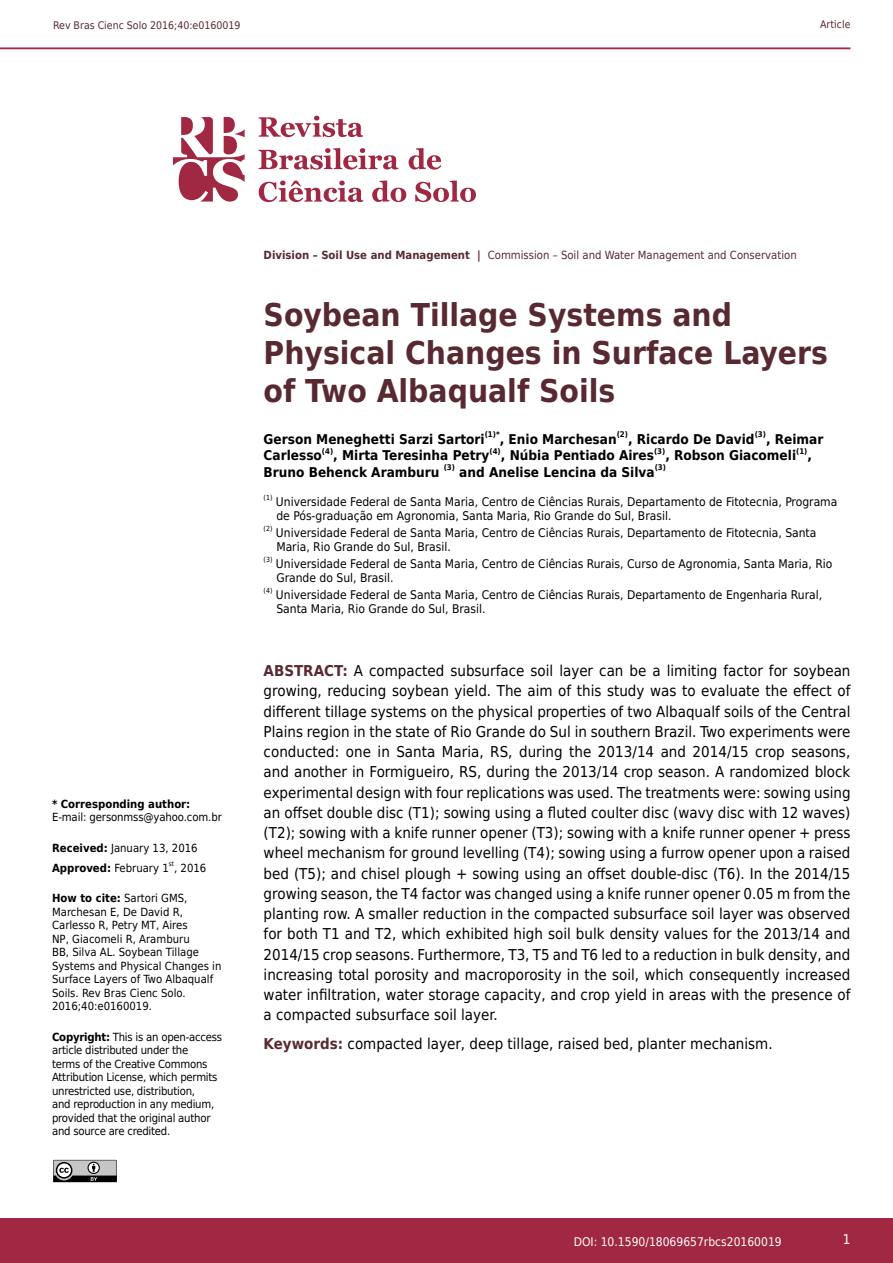
<style>
.page{position:relative;width:893px;height:1263px;background:#fff}
.page>*{position:absolute;margin:0;border:0;box-sizing:border-box;transform-origin:0 0}
.t1{font:700 31.5px/37.8px "DejaVu Sans Condensed";color:#582931}
.t2{font:15px/20.2px "DejaVu Sans Condensed";color:#000;text-align:justify}
.t3{font:700 13.5px "DejaVu Sans Condensed";color:#000}
.t4{font:13.5px "DejaVu Sans Condensed";color:#fff}
.t5{font:12px/14.4px "DejaVu Sans Condensed";color:#000}
.t6{font:12px "DejaVu Sans Condensed";color:#fff}
.t7{font:11.25px/13.5px "DejaVu Sans Condensed";letter-spacing:-.02em;color:#000}
.t8{font:11.25px/13.5px "DejaVu Sans Condensed";color:#000}
.t9{font:11.25px "DejaVu Sans Condensed";color:#582931}
.t10{font:700 11.25px "DejaVu Sans Condensed";color:#000}
.t11{font:10.5px "DejaVu Sans Condensed";color:#582931}
.t12{font:700 7.8px "DejaVu Sans Condensed";color:#000}
.t13{font:6.9px "DejaVu Sans Condensed";color:#000}
.t14{font:6.45px "DejaVu Sans Condensed";color:#000}
.s1{font-weight:700}
.s2{font-weight:700;color:#582931}
</style>
<div class="page">
<hr style="left:0;top:47px;width:850px;height:2px;background:#a02842">
<svg style="left:53px;top:1160px;width:64px;height:22px"></svg>
<div style="left:0;top:1218px;width:893px;height:45px;background:#a02842"></div>
<svg style="left:173px;top:115px;width:303px;height:88px"></svg>
<p class="t11" style="left:53px;top:17px;width:189px">Rev Bras Cienc Solo 2016;40:e0160019</p>
<p class="t11" style="left:820px;top:16px;width:32px">Article</p>
<p class="t9" style="left:264px;top:246px;width:535px"><span class="s1">Division – Soil Use and Management |</span> Commission – Soil and Water Management and Conservation</p>
<p class="t10" style="left:52px;top:795px;width:140px">* Corresponding author:</p>
<p class="t7" style="left:52px;top:810px;width:171px">E-mail: gersonmss@yahoo.com.br</p>
<p class="t8" style="left:52px;top:838px;width:147px;line-height:20px"><span class="s1">Received:</span> January 13, 2016<br><span class="s1">Approved:</span> February 1</p>
<p class="t14" style="left:169px;top:858px;width:7px">st</p>
<p class="t7" style="left:174px;top:861px;width:34px">, 2016</p>
<p class="t8" style="left:52px;top:891px;width:171px"><span class="s1">How to cite:</span> Sartori GMS,<br>Marchesan E, De David R,<br>Carlesso R, Petry MT, Aires<br>NP, Giacomeli R, Aramburu<br>BB, Silva AL. Soybean Tillage<br>Systems and Physical Changes in<br>Surface Layers of Two Albaqualf<br>Soils. Rev Bras Cienc Solo.<br>2016;40:e0160019.</p>
<p class="t7" style="left:52px;top:1030px;width:172px"><span class="s1">Copyright:</span> This is an open-access article distributed under the<br>terms of the Creative Commons<br>Attribution License, which permits unrestricted use, distribution,<br>and reproduction in any medium, provided that the original author and source are credited.</p>
<h1 class="t1" style="left:264px;top:295px;width:566px">Soybean Tillage Systems and<br>Physical Changes in Surface Layers of Two Albaqualf Soils</h1>
<p class="t3" style="left:264px;top:428px;width:223px">Gerson Meneghetti Sarzi Sartori</p>
<p class="t12" style="left:485px;top:428px;width:17px">(1)*</p>
<p class="t3" style="left:500px;top:428px;width:118px">, Enio Marchesan</p>
<p class="t12" style="left:617px;top:428px;width:13px">(2)</p>
<p class="t3" style="left:628px;top:428px;width:128px">, Ricardo De David</p>
<p class="t12" style="left:755px;top:428px;width:13px">(3)</p>
<p class="t3" style="left:766px;top:428px;width:59px">, Reimar</p>
<p class="t3" style="left:264px;top:444px;width:60px">Carlesso</p>
<p class="t12" style="left:322px;top:444px;width:13px">(4)</p>
<p class="t3" style="left:333px;top:444px;width:158px">, Mirta Teresinha Petry</p>
<p class="t12" style="left:489px;top:444px;width:13px">(4)</p>
<p class="t3" style="left:501px;top:444px;width:155px">, Núbia Pentiado Aires</p>
<p class="t12" style="left:654px;top:444px;width:13px">(3)</p>
<p class="t3" style="left:665px;top:444px;width:132px">, Robson Giacomeli</p>
<p class="t12" style="left:796px;top:444px;width:13px">(1)</p>
<p class="t3" style="left:807px;top:444px;width:6px">,</p>
<p class="t3" style="left:264px;top:461px;width:177px">Bruno Behenck Aramburu</p>
<p class="t12" style="left:444px;top:461px;width:13px">(3)</p>
<p class="t3" style="left:459px;top:461px;width:197px">and Anelise Lencina da Silva</p>
<p class="t12" style="left:655px;top:461px;width:13px">(3)</p>
<p class="t13" style="left:264px;top:492px;width:10px">(1)</p>
<p class="t5" style="left:276px;top:494px;width:563px">Universidade Federal de Santa Maria, Centro de Ciências Rurais, Departamento de Fitotecnia, Programa de Pós-graduação em Agronomia, Santa Maria, Rio Grande do Sul, Brasil.</p>
<p class="t13" style="left:264px;top:523px;width:10px">(2)</p>
<p class="t5" style="left:276px;top:525px;width:542px">Universidade Federal de Santa Maria, Centro de Ciências Rurais, Departamento de Fitotecnia, Santa<br>Maria, Rio Grande do Sul, Brasil.</p>
<p class="t13" style="left:264px;top:554px;width:10px">(3)</p>
<p class="t5" style="left:276px;top:556px;width:558px">Universidade Federal de Santa Maria, Centro de Ciências Rurais, Curso de Agronomia, Santa Maria, Rio<br>Grande do Sul, Brasil.</p>
<p class="t13" style="left:264px;top:585px;width:10px">(4)</p>
<p class="t5" style="left:276px;top:587px;width:548px">Universidade Federal de Santa Maria, Centro de Ciências Rurais, Departamento de Engenharia Rural,<br>Santa Maria, Rio Grande do Sul, Brasil.</p>
<p class="t2" style="left:264px;top:660px;width:588px"><span class="s2">ABSTRACT:</span> A compacted subsurface soil layer can be a limiting factor for soybean growing, reducing soybean yield. The aim of this study was to evaluate the effect of different tillage systems on the physical properties of two Albaqualf soils of the Central Plains region in the state of Rio Grande do Sul in southern Brazil. Two experiments were conducted: one in Santa Maria, RS, during the 2013/14 and 2014/15 crop seasons, and another in Formigueiro, RS, during the 2013/14 crop season. A randomized block experimental design with four replications was used. The treatments were: sowing using an offset double disc (T1); sowing using a fluted coulter disc (wavy disc with 12 waves) (T2); sowing with a knife runner opener (T3); sowing with a knife runner opener + press wheel mechanism for ground levelling (T4); sowing using a furrow opener upon a raised bed (T5); and chisel plough + sowing using an offset double-disc (T6). In the 2014/15 growing season, the T4 factor was changed using a knife runner opener 0.05 m from the planting row. A smaller reduction in the compacted subsurface soil layer was observed for both T1 and T2, which exhibited high soil bulk density values for the 2013/14 and 2014/15 crop seasons. Furthermore, T3, T5 and T6 led to a reduction in bulk density, and increasing total porosity and macroporosity in the soil, which consequently increased water infiltration, water storage capacity, and crop yield in areas with the presence of a compacted subsurface soil layer.</p>
<p class="t2" style="left:264px;top:1033px;width:511px"><span class="s2">Keywords:</span> compacted layer, deep tillage, raised bed, planter mechanism.</p>
<p class="t6" style="left:574px;top:1231px;width:209px">DOI: 10.1590/18069657rbcs20160019</p>
<p class="t4" style="left:843px;top:1228px;width:9px">1</p>
</div>
